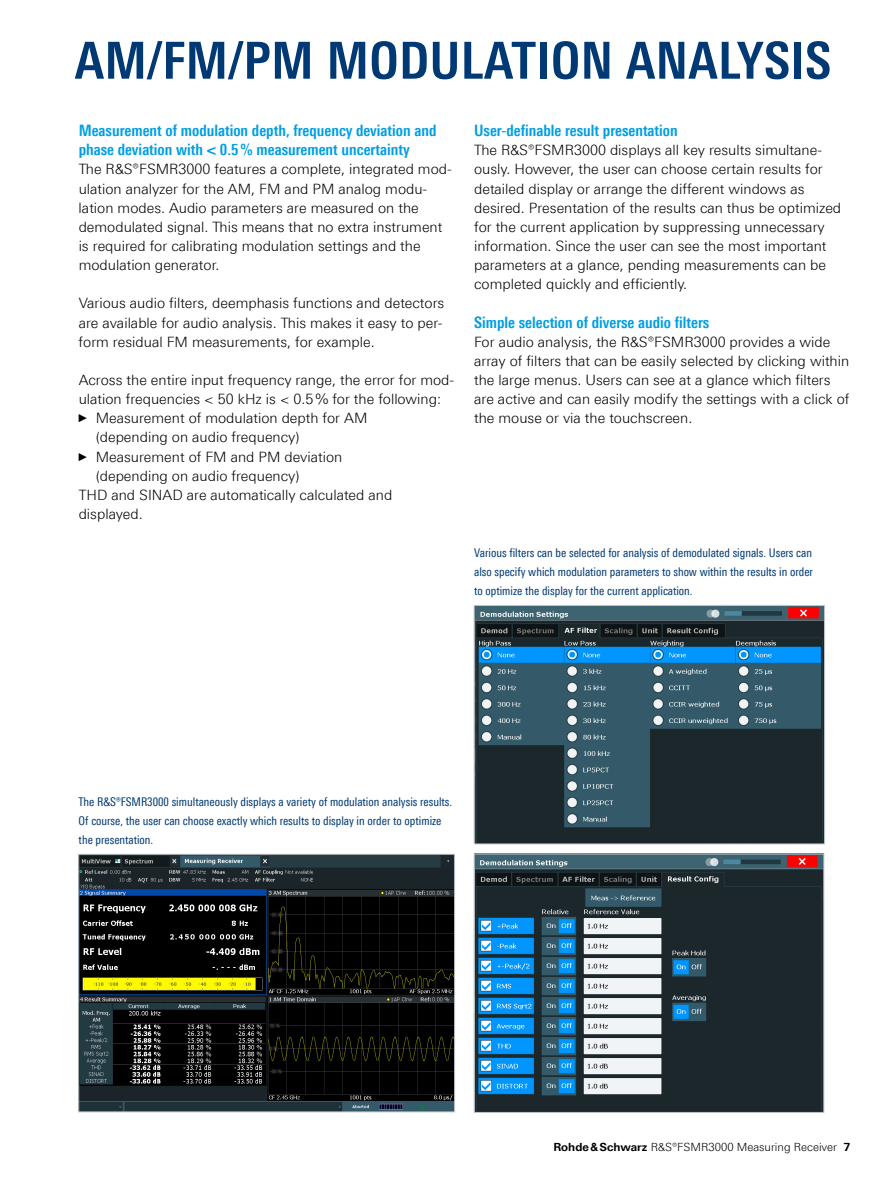
<style>
.page{position:relative;width:893px;height:1191px;background:#fff}
.page>*{position:absolute;margin:0;border:0;box-sizing:border-box;transform-origin:0 0}
.t1{font:700 51px "Linotype Univers 620 Cn";letter-spacing:.01em;color:#003973}
.t2{font:700 15.75px/19.2px "Linotype Univers 620 Cn";color:#009ee3}
.t3{font:300 14.25px/19.2px "Linotype Univers 330";color:#000}
.t4{font:12px/19.2px "Linotype Univers 420 Cn";color:#003973;text-align:justify}
.t5{font:300 11.25px "Linotype Univers 330";color:#000}
.s1{font-family:"Arial Narrow";font-weight:400;font-size:11.4px}
.s2{font-family:"Linotype Univers 630";font-weight:700}
</style>
<div class="page">
<img style="left:80px;top:856px;width:373px;height:254px">
<div style="left:78px;top:854px;width:377px;height:258px;border:1px solid #c2c8cc"></div>
<img style="left:476px;top:607px;width:347px;height:235px">
<div style="left:474px;top:605px;width:351px;height:239px;border:1px solid #c2c8cc"></div>
<img style="left:476px;top:855px;width:346px;height:255px">
<div style="left:474px;top:853px;width:350px;height:259px;border:1px solid #c2c8cc"></div>
<h1 class="t1" style="left:75px;top:30px;width:758px">AM/FM/PM MODULATION ANALYSIS</h1>
<p class="t2" style="left:79px;top:121px;width:359px">Measurement of modulation depth, frequency deviation and phase deviation with &lt; 0.5% measurement uncertainty</p>
<p class="t3" style="left:79px;top:160px;width:375px">The R&amp;S®FSMR3000 features a complete, integrated mod&shy;ulation analyzer for the AM, FM and PM analog modu&shy;lation modes. Audio parameters are measured on the demodulated signal. This means that no extra instrument is required for calibrating modulation settings and the modulation generator.</p>
<p class="t3" style="left:79px;top:293px;width:367px">Various audio filters, deemphasis functions and detectors are available for audio analysis. This makes it easy to per&shy;form residual FM measurements, for example.</p>
<p class="t3" style="left:79px;top:370px;width:377px">Across the entire input frequency range, the error for mod-</p>
<p class="t3" style="left:79px;top:389px;width:364px">ulation frequencies &lt; 50 kHz is &lt; 0.5% for the following:</p>
<p class="t3" style="left:79px;top:408px;width:290px"><span class="s1">►</span> Measurement of modulation depth for AM</p>
<p class="t3" style="left:96px;top:427px;width:205px">(depending on audio frequency)</p>
<p class="t3" style="left:79px;top:447px;width:265px"><span class="s1">►</span> Measurement of FM and PM deviation</p>
<p class="t3" style="left:96px;top:466px;width:205px">(depending on audio frequency)</p>
<p class="t3" style="left:79px;top:485px;width:315px">THD and SINAD are automatically calculated and</p>
<p class="t3" style="left:79px;top:504px;width:66px">displayed.</p>
<p class="t2" style="left:474px;top:121px;width:205px">User-definable result presentation</p>
<p class="t3" style="left:474px;top:140px;width:369px">The R&amp;S®FSMR3000 displays all key results simultane&shy;ously. However, the user can choose certain results for detailed display or arrange the different windows as desired. Presentation of the results can thus be optimized for the current application by suppressing unnecessary information. Since the user can see the most important parameters at a glance, pending measurements can be completed quickly and efficiently.</p>
<p class="t2" style="left:474px;top:312px;width:237px">Simple selection of diverse audio filters</p>
<p class="t3" style="left:474px;top:332px;width:377px">For audio analysis, the R&amp;S®FSMR3000 provides a wide array of filters that can be easily selected by clicking within the large menus. Users can see at a glance which filters are active and can easily modify the settings with a click of the mouse or via the touchscreen.</p>
<p class="t4" style="left:474px;top:543px;width:340px">Various filters can be selected for analysis of demodulated signals. Users can also specify which modulation parameters to show within the results in order to optimize the display for the current application.</p>
<p class="t4" style="left:79px;top:792px;width:375px;text-align:left">The R&amp;S®FSMR3000 simultaneously displays a variety of modulation analysis results.<br>Of course, the user can choose exactly which results to display in order to optimize the presentation.</p>
<p class="t5" style="left:553px;top:1140px;width:299px"><span class="s2">Rohde&amp;Schwarz</span> R&amp;S®FSMR3000 Measuring Receiver <span class="s2">7</span></p>
</div>
